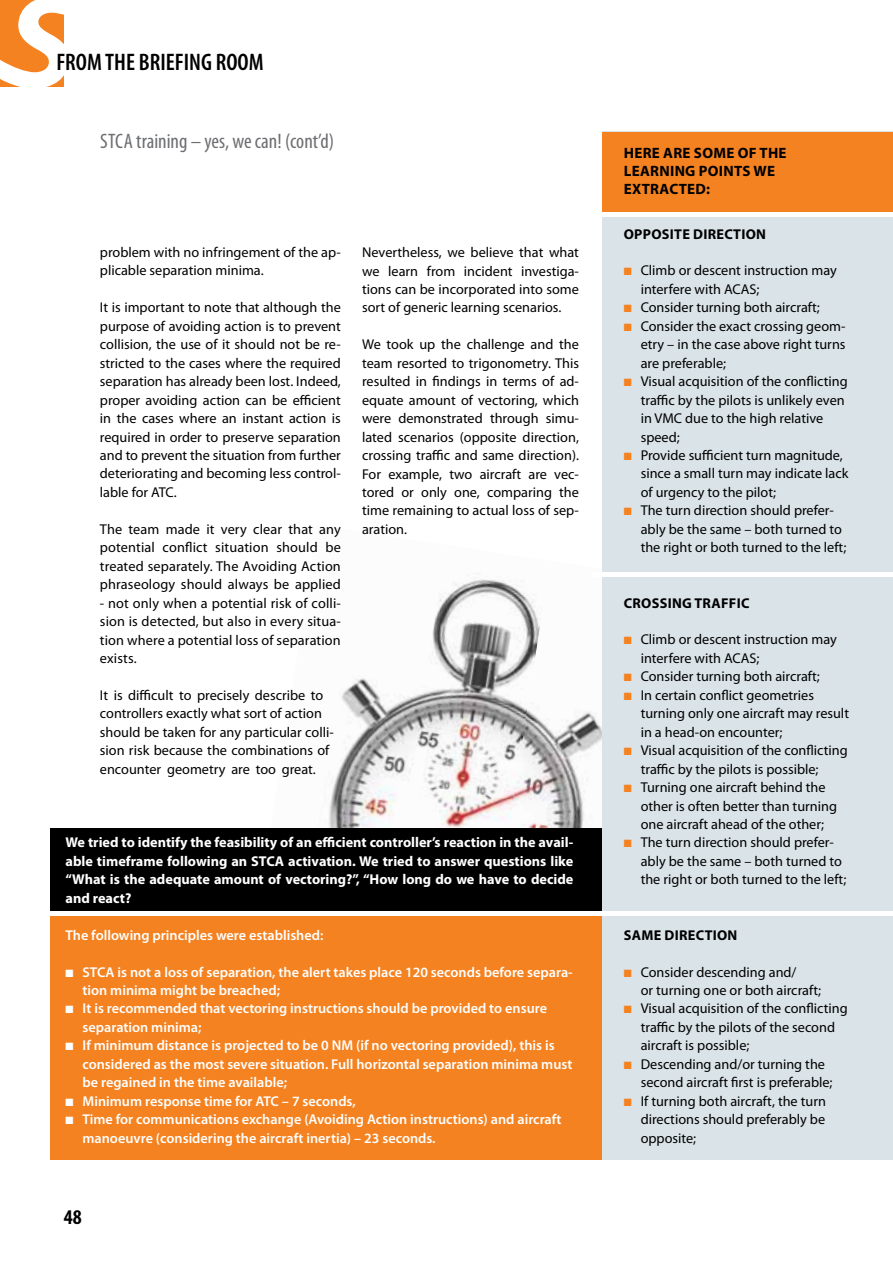
<style>
.page{position:relative;width:893px;height:1263px;background:#fff}
.page>*{position:absolute;margin:0;border:0;box-sizing:border-box;transform-origin:0 0}
.t1{font:600 condensed 24px "Myriad Pro";color:#000}
.t2{font:condensed 21px "Myriad Pro";color:#6d6e71}
.t3{font:700 condensed 21px "Myriad Pro";color:#000}
.t4{font:700 15px/18px "Myriad Pro";letter-spacing:.02em;color:#000}
.t5{font:14.25px/18.5px "Myriad Pro";color:#000}
.t6{font:600 14.25px/18.5px "Myriad Pro";color:#fff}
.t7{font:700 14.25px/18.5px "Myriad Pro";color:#fff;text-align:justify}
.t8{font:700 14.25px "Myriad Pro";letter-spacing:.02em;color:#000}
.s1{color:#f58220}
</style>
<div class="page">
<svg style="left:0;top:0;width:64px;height:87px"></svg>
<img style="left:341px;top:573px;width:143px;height:191px">
<img style="left:484px;top:579px;width:118px;height:249px">
<img style="left:329px;top:764px;width:185px;height:64px">
<div style="left:50px;top:912px;width:552px;height:248px;background:#f58220"></div>
<div style="left:50px;top:828px;width:553px;height:87px;background:#000"></div>
<div style="left:602px;top:132px;width:291px;height:1028px;background:#dae3e8"></div>
<div style="left:31px;top:911px;width:862px;height:5px;background:#fff"></div>
<hr style="left:592px;top:572px;width:301px;height:4px;background:#fff">
<div style="left:602px;top:132px;width:291px;height:81px;background:#f58220"></div>
<hr style="left:592px;top:213px;width:301px;height:4px;background:#fff">
<h1 class="t1" style="left:56px;top:48px;width:209px">FROM THE BRIEFING ROOM</h1>
<h2 class="t2" style="left:100px;top:129px;width:235px">STCA training – yes, we can! (cont’d)</h2>
<p class="t5" style="left:100px;top:243px;width:242px">problem with no infringement of the ap&shy;plicable separation minima.</p>
<p class="t5" style="left:100px;top:299px;width:242px;text-align:justify">It is important to note that although the purpose of avoiding action is to prevent collision, the use of it should not be re&shy;stricted to the cases where the required separation has already been lost. Indeed, proper avoiding action can be efficient in the cases where an instant action is required in order to preserve separation and to prevent the situation from further deteriorating and becoming less control&shy;lable for ATC.</p>
<p class="t5" style="left:100px;top:520px;width:242px;text-align:justify">The team made it very clear that any potential conflict situation should be treated separately. The Avoiding Action phraseology should always be applied</p>
<p class="t5" style="left:100px;top:594px;width:242px;text-align:justify">- not only when a potential risk of colli&shy;sion is detected, but also in every situa&shy;tion where a potential loss of separation exists.</p>
<p class="t5" style="left:100px;top:686px;width:235px">It is difficult to precisely describe to controllers exactly what sort of action should be taken for any particular colli&shy;sion risk because the combinations of encounter geometry are too great.</p>
<p class="t5" style="left:362px;top:243px;width:218px;text-align:justify">Nevertheless, we believe that what we learn from incident investiga&shy;tions can be incorporated into some sort of generic learning scenarios.</p>
<p class="t5" style="left:362px;top:336px;width:218px;text-align:justify">We took up the challenge and the team resorted to trigonometry. This resulted in findings in terms of ad&shy;equate amount of vectoring, which were demonstrated through simu&shy;lated scenarios (opposite direction, crossing traffic and same direction).<br>For example, two aircraft are vec&shy;tored or only one, comparing the time remaining to actual loss of sep&shy;aration.</p>
<p class="t7" style="left:66px;top:833px;width:509px">we tried to identify the feasibility of an efficient controller’s reaction in the avail&shy;able timeframe following an stca activation. we tried to answer questions like “what is the adequate amount of vectoring?”, “How long do we have to decide and react?</p>
<p class="t6" style="left:66px;top:926px;width:259px">The following principles were established:</p>
<p class="t6" style="left:83px;top:963px;width:492px;text-indent:-17px">■ STCA is not a loss of separation, the alert takes place 120 seconds before separa&shy;tion minima might be breached;</p>
<p class="t6" style="left:83px;top:1000px;width:466px;text-indent:-17px">■ It is recommended that vectoring instructions should be provided to ensure separation minima;</p>
<p class="t6" style="left:83px;top:1036px;width:491px;text-indent:-17px">■ If minimum distance is projected to be 0 NM (if no vectoring provided), this is considered as the most severe situation. full horizontal separation minima must be regained in the time available;</p>
<p class="t6" style="left:66px;top:1092px;width:292px">■ Minimum response time for ATC – 7 seconds,</p>
<p class="t6" style="left:83px;top:1110px;width:481px;text-indent:-17px">■ Time for communications exchange (Avoiding Action instructions) and aircraft manoeuvre (considering the aircraft inertia) – 23 seconds.</p>
<h2 class="t3" style="left:64px;top:1205px;width:19px">48</h2>
<p class="t4" style="left:624px;top:145px;width:164px">Here are some of tHe learning points we eXtracted:</p>
<p class="t8" style="left:624px;top:226px;width:144px">opposite direction</p>
<p class="t5" style="left:641px;top:262px;width:198px;text-indent:-17px"><span class="s1">■</span> Climb or descent instruction may interfere with ACAS;</p>
<p class="t5" style="left:624px;top:299px;width:198px"><span class="s1">■</span> Consider turning both aircraft;</p>
<p class="t5" style="left:641px;top:317px;width:206px;text-align:justify;text-indent:-17px"><span class="s1">■</span> Consider the exact crossing geom&shy;etry – in the case above right turns are preferable;</p>
<p class="t5" style="left:641px;top:372px;width:209px;text-indent:-17px"><span class="s1">■</span> Visual acquisition of the conflicting traffic by the pilots is unlikely even in VMC due to the high relative speed;</p>
<p class="t5" style="left:641px;top:446px;width:209px;text-indent:-17px"><span class="s1">■</span> Provide sufficient turn magnitude, since a small turn may indicate lack of urgency to the pilot;</p>
<p class="t5" style="left:641px;top:502px;width:207px;text-indent:-17px"><span class="s1">■</span> The turn direction should prefer&shy;ably be the same – both turned to the right or both turned to the left;</p>
<p class="t8" style="left:624px;top:595px;width:127px">crossing traffic</p>
<p class="t5" style="left:641px;top:631px;width:198px;text-indent:-17px"><span class="s1">■</span> Climb or descent instruction may interfere with ACAS;</p>
<p class="t5" style="left:624px;top:668px;width:198px"><span class="s1">■</span> Consider turning both aircraft;</p>
<p class="t5" style="left:641px;top:686px;width:210px;text-indent:-17px"><span class="s1">■</span> In certain conflict geometries turning only one aircraft may result in a head-on encounter;</p>
<p class="t5" style="left:641px;top:741px;width:209px;text-indent:-17px"><span class="s1">■</span> Visual acquisition of the conflicting traffic by the pilots is possible;</p>
<p class="t5" style="left:641px;top:778px;width:198px;text-indent:-17px"><span class="s1">■</span> Turning one aircraft behind the other is often better than turning one aircraft ahead of the other;</p>
<p class="t5" style="left:641px;top:834px;width:207px;text-indent:-17px"><span class="s1">■</span> The turn direction should prefer&shy;ably be the same – both turned to the right or both turned to the left;</p>
<p class="t8" style="left:624px;top:927px;width:115px">same direction</p>
<p class="t5" style="left:641px;top:963px;width:182px;text-indent:-17px"><span class="s1">■</span> Consider descending and/<br>or turning one or both aircraft;</p>
<p class="t5" style="left:641px;top:1000px;width:209px;text-indent:-17px"><span class="s1">■</span> Visual acquisition of the conflicting traffic by the pilots of the second aircraft is possible;</p>
<p class="t5" style="left:641px;top:1055px;width:193px;text-indent:-17px"><span class="s1">■</span> Descending and/or turning the second aircraft first is preferable;</p>
<p class="t5" style="left:641px;top:1092px;width:187px;text-align:justify;text-indent:-17px"><span class="s1">■</span> If turning both aircraft, the turn directions should preferably be opposite;</p>
</div>
